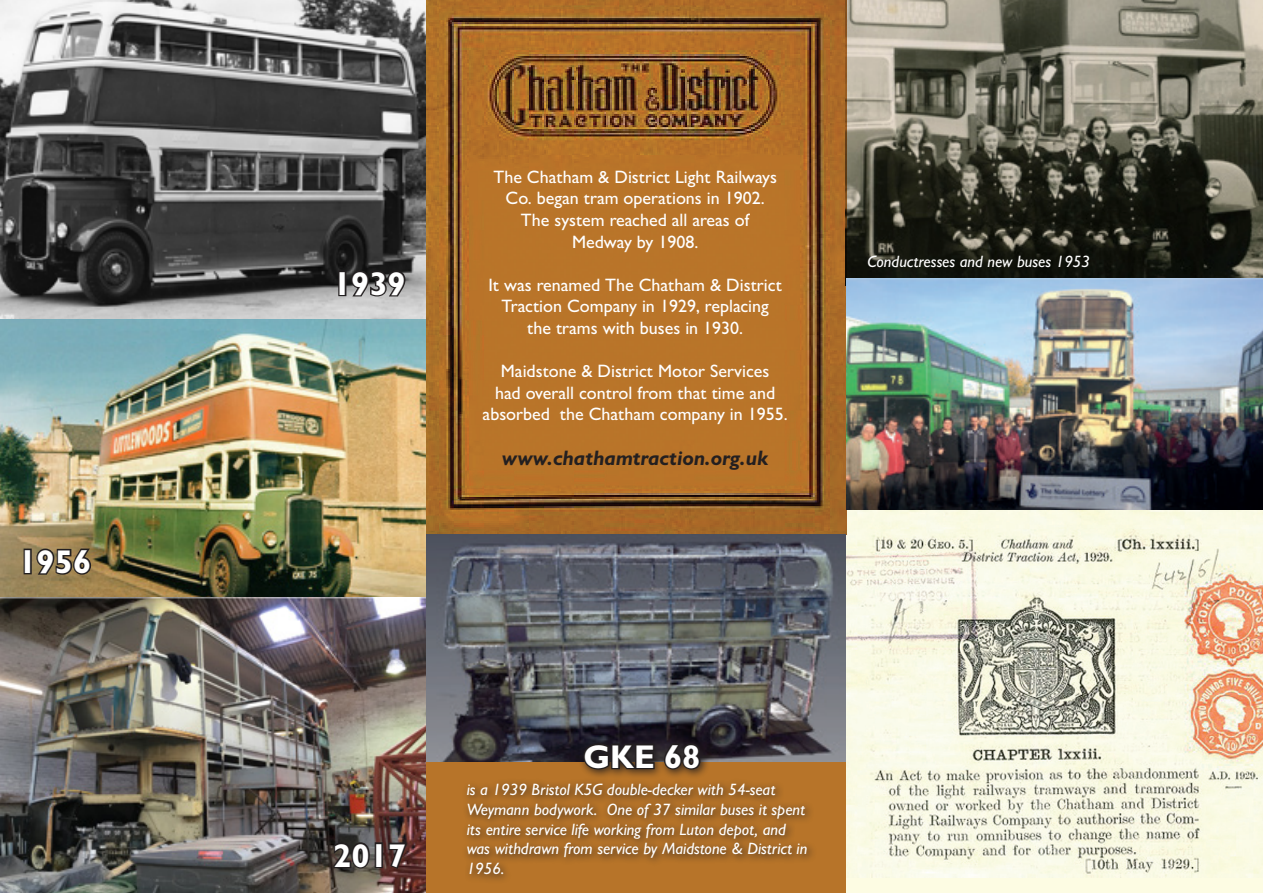
<style>
.page{position:relative;width:1263px;height:893px;background:#fff}
.page>*{position:absolute;margin:0;border:0;box-sizing:border-box;transform-origin:0 0}
.t1{font:700 33px "Gill Sans MT Pro";color:#fff}
.t2{font:italic 700 21px "Gill Sans MT Pro";color:#231f20}
.t3{font:500 18px/21.6px "Gill Sans MT Pro";color:#fff;text-align:center}
.t4{font:italic 500 16.5px/19.8px "Gill Sans MT Pro";color:#fff}
</style>
<div class="page">
<div style="left:846px;top:859px;width:417px;height:34px;background:#fdfce3"></div>
<img style="left:846px;top:509px;width:417px;height:368px">
<img style="left:425px;top:0;width:421px;height:762px">
<img style="left:846px;top:0;width:417px;height:278px">
<img style="left:846px;top:278px;width:417px;height:231px">
<div style="left:425px;top:762px;width:421px;height:131px;background:#b77429"></div>
<div style="left:461px;top:737px;width:356px;height:147px;background:#231f20;opacity:.9"></div>
<svg style="left:582px;top:741px;width:74px;height:30px;background:#2d2422"></svg>
<svg style="left:662px;top:741px;width:40px;height:30px"></svg>
<img style="left:0;top:0;width:425px;height:320px">
<img style="left:0;top:320px;width:425px;height:278px">
<img style="left:0;top:598px;width:425px;height:295px">
<div style="left:338px;top:270px;width:8px;height:26px;border:3px solid #231f20"></div>
<svg style="left:350px;top:269px;width:57px;height:30px;background:#525051"></svg>
<svg style="left:332px;top:841px;width:39px;height:30px"></svg>
<div style="left:375px;top:842px;width:8px;height:26px;border:3px solid #231f20"></div>
<svg style="left:387px;top:841px;width:21px;height:30px"></svg>
<div style="left:24px;top:549px;width:8px;height:25px;border:3px solid #231f20"></div>
<svg style="left:35px;top:546px;width:58px;height:31px;background:#66563c"></svg>
<p class="t1" style="left:19px;top:541px;width:74px">1956</p>
<p class="t1" style="left:333px;top:263px;width:74px">1939</p>
<p class="t3" style="left:493px;top:166px;width:285px">The Chatham &amp; District Light Railways<br>Co. began tram operations in 1902.</p>
<p class="t3" style="left:521px;top:209px;width:230px">The system reached all areas of</p>
<p class="t3" style="left:572px;top:231px;width:128px">Medway by 1908.</p>
<p class="t3" style="left:488px;top:274px;width:295px">It was renamed The Chatham &amp; District<br>Traction Company in 1929, replacing</p>
<p class="t3" style="left:527px;top:317px;width:218px">the trams with buses in 1930.</p>
<p class="t3" style="left:483px;top:360px;width:307px">Maidstone &amp; District Motor Services<br>had overall control from that time and absorbed the Chatham company in 1955.</p>
<p class="t2" style="left:502px;top:445px;width:268px">www.chathamtraction.org.uk</p>
<p class="t4" style="left:867px;top:251px;width:224px">Conductresses and new buses 1953</p>
<p class="t1" style="left:333px;top:835px;width:74px">2017</p>
<p class="t1" style="left:584px;top:736px;width:118px">GKE 68</p>
<p class="t4" style="left:467px;top:779px;width:342px">is a 1939 Bristol K5G double-decker with 54-seat Weymann bodywork. One of 37 similar buses it spent its entire service life working from Luton depot, and was withdrawn from service by Maidstone &amp; District in 1956.</p>
</div>
